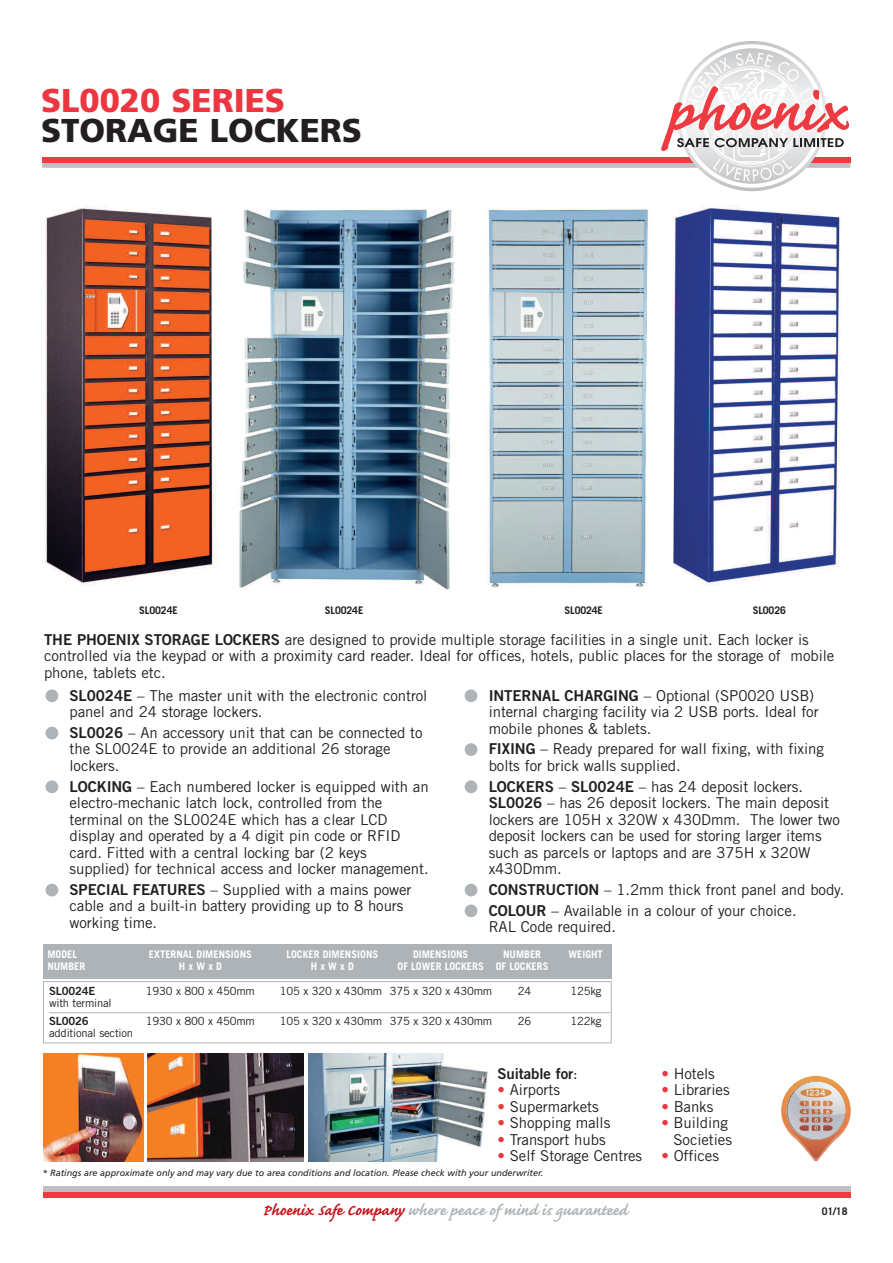
<style>
.page{position:relative;width:893px;height:1263px;background:#fff}
.page>*{position:absolute;margin:0;border:0;box-sizing:border-box;transform-origin:0 0}
.t1{font:900 33px "Frutiger";color:#231f20}
.t2{font:900 33px "Frutiger";color:#ee3640}
.t3{font:700 19.5px "Caflisch Script";color:#aeb3b8}
.t4{font:15px/16.5px "Trade Gothic";letter-spacing:-.005em;color:#231f20}
.t5{font:15px "Trade Gothic Bold Two";letter-spacing:-.005em;color:#231f20}
.t6{font:11.25px "Trade Gothic";letter-spacing:-.02em;color:#231f20}
.t7{font:11.25px "Trade Gothic Bold Two";letter-spacing:-.02em;color:#231f20}
.t8{font:700 10.5px "Trade Gothic";color:#fff}
.t9{font:700 10.5px "Trade Gothic";letter-spacing:-.01em;color:#231f20}
.t10{font:italic 9px "Frutiger";color:#231f20}
.s1{font-family:"Trade Gothic Bold Two"}
.s2{font-family:"Trade Gothic"}
.s3{color:#ee3640}
.s4{color:#c4121a}
</style>
<div class="page">
<div style="left:43px;top:1187px;width:807px;height:5px;background:#bebfc2"></div>
<div style="left:43px;top:1192px;width:807px;height:5px;background:#ee3a41"></div>
<svg style="left:42px;top:41px;width:808px;height:150px"></svg>
<div style="left:46px;top:689px;width:12px;height:13px;background:#aeb3b8;border-radius:50%"></div>
<div style="left:46px;top:727px;width:12px;height:12px;background:#aeb3b8;border-radius:50%"></div>
<div style="left:46px;top:780px;width:12px;height:13px;background:#aeb3b8;border-radius:50%"></div>
<div style="left:46px;top:884px;width:12px;height:12px;background:#aeb3b8;border-radius:50%"></div>
<div style="left:465px;top:689px;width:12px;height:13px;background:#aeb3b8;border-radius:50%"></div>
<div style="left:465px;top:780px;width:12px;height:13px;background:#aeb3b8;border-radius:50%"></div>
<div style="left:465px;top:884px;width:12px;height:12px;background:#aeb3b8;border-radius:50%"></div>
<div style="left:465px;top:904px;width:12px;height:13px;background:#aeb3b8;border-radius:50%"></div>
<div style="left:465px;top:743px;width:12px;height:13px;background:#aeb3b8;border-radius:50%"></div>
<img style="left:45px;top:205px;width:796px;height:381px">
<img style="left:44px;top:1053px;width:99px;height:108px">
<img style="left:147px;top:1053px;width:157px;height:108px">
<img style="left:309px;top:1053px;width:180px;height:108px">
<div style="left:231px;top:194px;width:240px;height:410px;background:#fff"></div>
<img style="left:239px;top:209px;width:216px;height:381px">
<img style="left:479px;top:205px;width:176px;height:383px">
<svg style="left:781px;top:1076px;width:70px;height:86px"></svg>
<img style="left:826px;top:1088px;width:6px;height:8px">
<img style="left:800px;top:1088px;width:5px;height:8px">
<img style="left:805px;top:1088px;width:21px;height:24px">
<div style="left:43px;top:981px;width:569px;height:62px;border:1px solid #aeb3b8"></div>
<hr style="left:49px;top:1012px;width:561px;height:1px;background:#aeb3b8">
<div style="left:43px;top:944px;width:568px;height:34px;background:#aeb3b8"></div>
<h1 class="t2" style="left:41px;top:87px;width:246px">SL0020 SERIES</h1>
<h1 class="t1" style="left:41px;top:117px;width:322px">STORAGE LOCKERS</h1>
<p class="t9" style="left:139px;top:606px;width:40px">SL0024E</p>
<p class="t9" style="left:325px;top:606px;width:40px">SL0024E</p>
<p class="t9" style="left:564px;top:606px;width:40px">SL0024E</p>
<p class="t9" style="left:753px;top:606px;width:35px">SL0026</p>
<p class="t4" style="left:44px;top:632px;width:792px"><span class="s1">THE PHOENIX STORAGE LOCKERS</span> are designed to provide multiple storage facilities in a single unit. Each locker is controlled via the keypad or with a proximity card reader. Ideal for offices, hotels, public places for the storage of mobile phone, tablets etc.</p>
<p class="t4" style="left:70px;top:688px;width:359px"><span class="s1">SL0024E</span> – The master unit with the electronic control panel and 24 storage lockers.</p>
<p class="t4" style="left:70px;top:726px;width:355px"><span class="s1">SL0026</span> – An accessory unit that can be connected to the SL0024E to provide an additional 26 storage lockers.</p>
<p class="t4" style="left:70px;top:779px;width:361px"><span class="s1">LOCKING</span> – Each numbered locker is equipped with an electro-mechanic latch lock, controlled from the terminal on the SL0024E which has a clear LCD display and operated by a 4 digit pin code or RFID card. Fitted with a central locking bar (2 keys supplied) for technical access and locker management.</p>
<p class="t4" style="left:70px;top:883px;width:343px"><span class="s1">SPECIAL FEATURES</span> – Supplied with a mains power cable and a built-in battery providing up to 8 hours working time.</p>
<p class="t4" style="left:489px;top:688px;width:331px"><span class="s1">INTERNAL CHARGING</span> – Optional (SP0020 USB) internal charging facility via 2 USB ports. Ideal for mobile phones &amp; tablets.</p>
<p class="t4" style="left:489px;top:742px;width:337px"><span class="s1">FIXING</span> – Ready prepared for wall fixing, with fixing bolts for brick walls supplied.</p>
<p class="t4" style="left:489px;top:779px;width:353px"><span class="s1">LOCKERS</span> – <span class="s1">SL0024E</span> – has 24 deposit lockers.<br><span class="s1">SL0026</span> – has 26 deposit lockers. The main deposit lockers are 105H x 320W x 430Dmm. The lower two deposit lockers can be used for storing larger items such as parcels or laptops and are 375H x 320W x430Dmm.</p>
<p class="t4" style="left:489px;top:881px;width:357px;line-height:20.7px"><span class="s1">CONSTRUCTION</span> – 1.2mm thick front panel and body.<br><span class="s1">COLOUR</span> – Available in a colour of your choice.</p>
<p class="t4" style="left:489px;top:920px;width:129px">RAL Code required.</p>
<p class="t8" style="left:47px;top:950px;width:31px">MODEL</p>
<p class="t8" style="left:149px;top:950px;width:104px">EXTERNAL DIMENSIONS</p>
<p class="t8" style="left:286px;top:950px;width:93px">LOCKER DIMENSIONS</p>
<p class="t8" style="left:413px;top:950px;width:57px">DIMENSIONS</p>
<p class="t8" style="left:503px;top:950px;width:39px">NUMBER</p>
<p class="t8" style="left:568px;top:950px;width:36px">WEIGHT</p>
<p class="t8" style="left:47px;top:962px;width:39px">NUMBER</p>
<p class="t8" style="left:179px;top:962px;width:45px">HxWxD</p>
<p class="t8" style="left:311px;top:962px;width:45px">HxWxD</p>
<p class="t8" style="left:398px;top:962px;width:152px">OF LOWER LOCKERS OF LOCKERS</p>
<p class="t7" style="left:49px;top:986px;width:48px">SL0024E</p>
<p class="t6" style="left:146px;top:986px;width:111px">1930 x 800 x 450mm</p>
<p class="t6" style="left:280px;top:986px;width:214px">105 x 320 x 430mm 375 x 320 x 430mm</p>
<p class="t6" style="left:518px;top:986px;width:15px">24</p>
<p class="t6" style="left:570px;top:986px;width:33px">125kg</p>
<p class="t6" style="left:49px;top:998px;width:64px">with terminal</p>
<p class="t7" style="left:49px;top:1016px;width:41px">SL0026</p>
<p class="t6" style="left:146px;top:1016px;width:111px">1930 x 800 x 450mm</p>
<p class="t6" style="left:280px;top:1016px;width:214px">105 x 320 x 430mm 375 x 320 x 430mm</p>
<p class="t6" style="left:518px;top:1016px;width:15px">26</p>
<p class="t6" style="left:570px;top:1016px;width:33px">122kg</p>
<p class="t6" style="left:49px;top:1028px;width:86px">additional section</p>
<p class="t5" style="left:497px;top:1068px;width:82px">Suitable for<span class="s2">:</span></p>
<p class="t4" style="left:497px;top:1083px;width:64px"><span class="s3">•</span> Airports</p>
<p class="t4" style="left:497px;top:1099px;width:103px"><span class="s3">•</span> Supermarkets</p>
<p class="t4" style="left:497px;top:1116px;width:114px"><span class="s3">•</span> Shopping malls</p>
<p class="t4" style="left:497px;top:1132px;width:110px"><span class="s3">•</span> Transport hubs</p>
<p class="t4" style="left:497px;top:1149px;width:146px"><span class="s3">•</span> Self Storage Centres</p>
<p class="t10" style="left:43px;top:1169px;width:502px">* Ratings are approximate only and may vary due to area conditions and location. Please check with your underwriter.</p>
<h2 class="t3" style="left:263px;top:1197px;width:366px"><span class="s4">Phoenix Safe Company</span> where peace of mind is guaranteed</h2>
<p class="t4" style="left:661px;top:1066px;width:55px"><span class="s3">•</span> Hotels</p>
<p class="t4" style="left:661px;top:1083px;width:70px"><span class="s3">•</span> Libraries</p>
<p class="t4" style="left:661px;top:1099px;width:53px"><span class="s3">•</span> Banks</p>
<p class="t4" style="left:661px;top:1116px;width:72px;text-align:right"><span class="s3">•</span> Building<br>Societies</p>
<p class="t4" style="left:661px;top:1149px;width:59px"><span class="s3">•</span> Offices</p>
<p class="t9" style="left:822px;top:1208px;width:27px">01/18</p>
</div>
